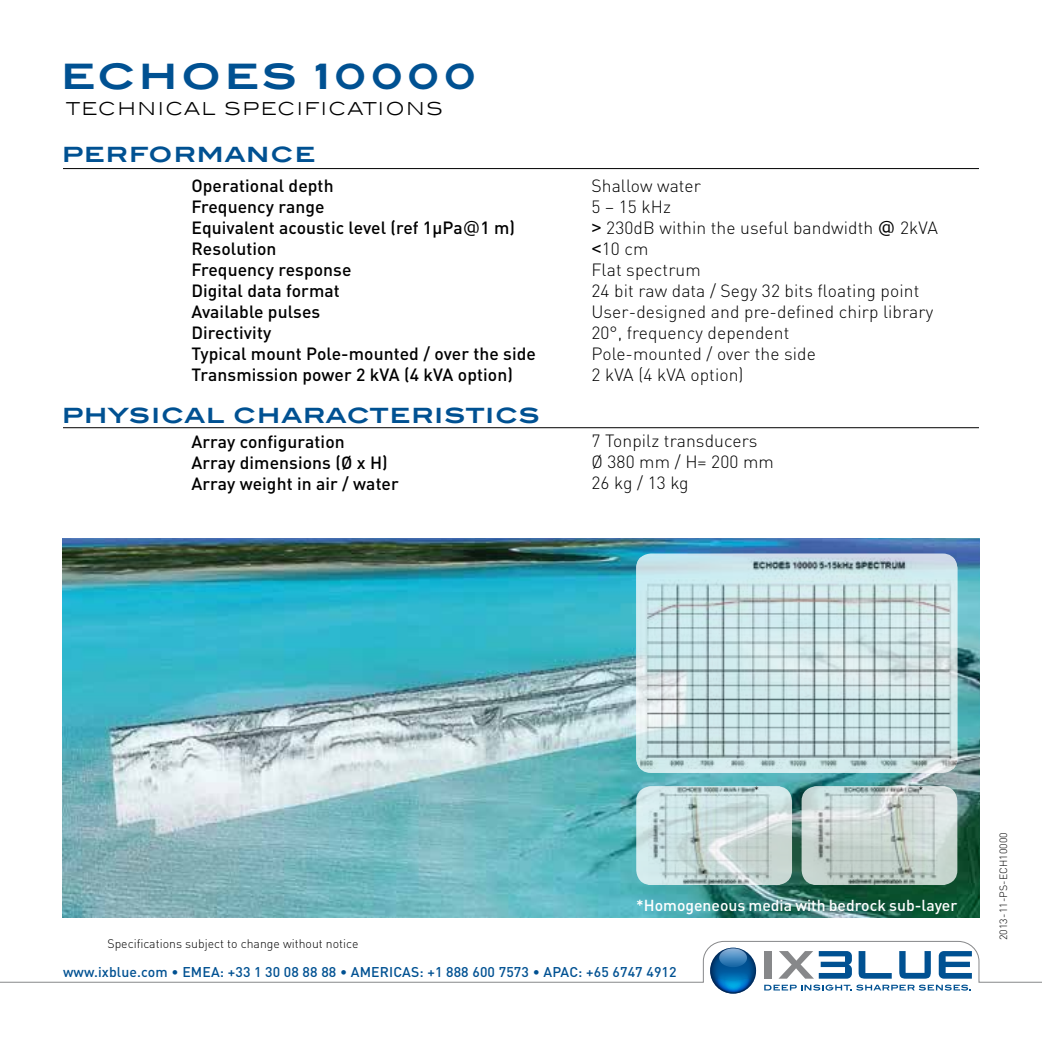
<style>
.page{position:relative;width:1042px;height:1042px;background:#fff}
.page>*{position:absolute;margin:0;border:0;box-sizing:border-box;transform-origin:0 0}
.t1{font:700 35px "Blair ITC";letter-spacing:.085em;color:#005192}
.t2{font:700 21px "Blair ITC";letter-spacing:.05em;color:#005192}
.t3{font:300 21px "Blair ITC";letter-spacing:.075em;color:#000}
.t4{font:500 17.5px/21px "DIN";letter-spacing:.005em;color:#000}
.t5{font:300 17.5px/21px "DIN";letter-spacing:.005em;color:#000}
.t6{font:500 15.75px "DIN";color:#fff}
.t7{font:500 14px "DIN";letter-spacing:.01em;color:#005192}
.t8{font:300 12.25px "DIN";color:#000}
.t9{font:300 10.5px "DIN";letter-spacing:.01em;color:#000}
.s1{font-family:"Verdana";font-weight:400}
.s2{font-family:"Arial";font-weight:400}
</style>
<div class="page">
<img style="left:62px;top:538px;width:918px;height:380px">
<svg style="left:764px;top:984px;width:207px;height:6px"></svg>
<svg style="left:714px;top:983px;width:38px;height:9px"></svg>
<svg style="left:0;top:940px;width:1042px;height:43px"></svg>
<hr style="left:63px;top:168px;width:916px;height:1px;background:#000">
<svg style="left:636px;top:553px;width:321px;height:220px;background:#c7dce7"></svg>
<img style="left:636px;top:557px;width:321px;height:212px">
<svg style="left:636px;top:786px;width:156px;height:99px;background:#cfe2e1"></svg>
<img style="left:648px;top:786px;width:132px;height:99px">
<svg style="left:801px;top:786px;width:156px;height:99px;background:#cad7d3"></svg>
<img style="left:813px;top:786px;width:132px;height:99px">
<hr style="left:63px;top:427px;width:916px;height:1px;background:#000">
<h1 class="t1" style="left:61px;top:54px;width:417px">ECHOES 10000</h1>
<p class="t3" style="left:66px;top:96px;width:378px">TECHNICAL SPECIFICATIONS</p>
<p class="t2" style="left:62px;top:141px;width:255px">PERFORMANCE</p>
<p class="t4" style="left:191px;top:175px;width:346px">Operational depth<br>Frequency range<br>Equivalent acoustic level (ref 1μPa<span class="s1">@</span>1 m)<br>Resolution<br>Frequency response<br>Digital data format<br>Available pulses<br>Directivity<br>Typical mount Pole-mounted / over the side<br>Transmission power 2 kVA (4 kVA option)</p>
<p class="t2" style="left:62px;top:402px;width:479px">PHYSICAL CHARACTERISTICS</p>
<p class="t4" style="left:191px;top:430px;width:209px">Array configuration<br>Array dimensions (Ø x H)<br>Array weight in air / water</p>
<p class="t5" style="left:591px;top:175px;width:348px">Shallow water<br>5 – 15 kHz<br><span class="s2">&gt;</span> 230dB within the useful bandwidth <span class="s1">@</span> 2kVA <span class="s2">&lt;</span>10 cm<br>Flat spectrum<br>24 bit raw data / Segy 32 bits floating point<br>User-designed and pre-defined chirp library<br>20°, frequency dependent<br>Pole-mounted / over the side<br>2 kVA (4 kVA option)</p>
<p class="t5" style="left:591px;top:430px;width:184px">7 Tonpilz transducers<br>Ø 380 mm / H= 200 mm<br>26 kg / 13 kg</p>
<p class="t9" style="left:754px;top:783px;width:6px">*</p>
<p class="t9" style="left:918px;top:783px;width:6px">*</p>
<p class="t8" style="left:107px;top:935px;width:252px">Specifications subject to change without notice</p>
<p class="t6" style="left:636px;top:895px;width:323px">*Homogeneous media with bedrock sub-layer</p>
<p class="t7" style="left:63px;top:963px;width:615px">www.ixblue.com • EMEA: +33 1 30 08 88 88 • AMERICAS: +1 888 600 7573 • APAC: +65 6747 4912</p>
<p class="t9" style="left:997px;top:940px;width:109px;rotate:-90deg">2013-11-PS-ECH10000</p>
</div>
